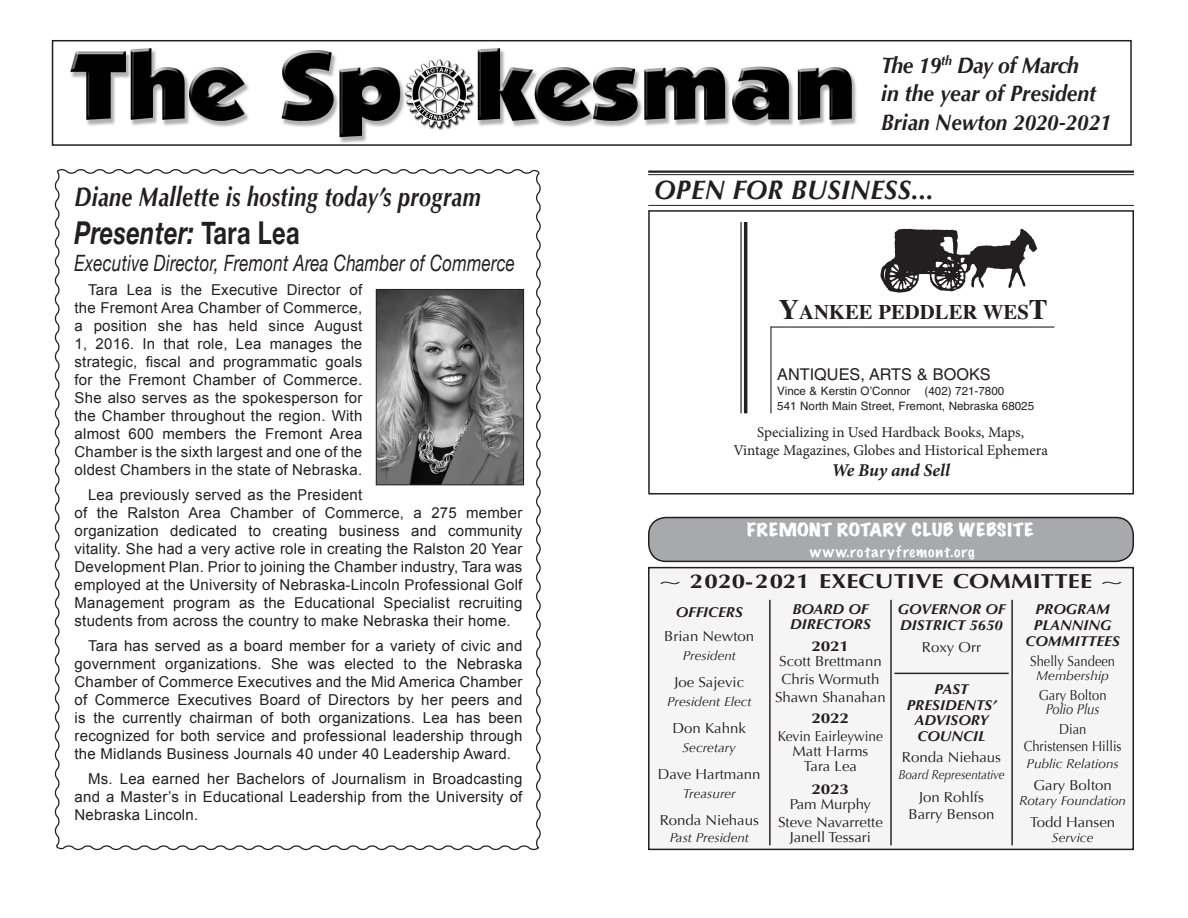
<style>
.page{position:relative;width:1188px;height:918px;background:#fff}
.page>*{position:absolute;margin:0;border:0;box-sizing:border-box;transform-origin:0 0}
.Subhead{font:italic 700 31.5px "Helvetica Neue";letter-spacing:.015em;color:#231f20;scale:.75 1}
.Subhead-2{font:italic 700 27px "Optima";letter-spacing:.015em;color:#231f20;scale:.8 1}
.Subhead-3{font:italic 700 27px "Optima";letter-spacing:.015em;color:#231f20;scale:.95 1}
.Subhead-4{font:italic 700 22.5px/28.5px "Optima";color:#231f20;scale:.94 1}
.Subhead-5{font:italic 22.5px "Helvetica Neue";letter-spacing:.015em;color:#231f20;scale:.75 1}
.t1{font:700 20.7px "Times";color:#231f20}
.t2{font:700 20.1px "Optima";letter-spacing:.005em;color:#231f20;scale:1.2 1}
.t3{font:italic 700 18px "Minion Pro";letter-spacing:-.01em;color:#231f20}
.Subhead-6{font:expanded 16.5px "Marker Felt";letter-spacing:.04em;color:#fff;scale:1.15 1}
.t4{font:16.2px "Helvetica";color:#231f20}
.Subhead-7{font:15px/18px "Arial";letter-spacing:.015em;color:#231f20;text-align:justify}
.t5{font:15px/18px "Minion Pro";color:#231f20;text-align:center}
.Subhead-8{font:14.4px/15.1px "Optima";color:#231f20;text-align:center;scale:1.04 1}
.Subhead-9{font:italic 700 14.4px/15.5px "Optima";color:#231f20;scale:1.04 1}
.Subhead-10{font:14.4px/17.1px "Optima";color:#231f20;text-align:center;scale:.9 1}
.Subhead-11{font:14.4px/15.1px "Optima";color:#231f20;text-align:center;scale:.95 1}
.t6{font:700 14.4px "Optima";letter-spacing:-.015em;color:#231f20;scale:1.2 1}
.t7{font:italic 14.4px "Optima";color:#231f20;scale:.9 1}
.Subhead-12{font:100 13.5px "Marker Felt";letter-spacing:.07em;color:#fff;scale:1.15 1}
.t8{font:italic 12.9px "Optima";color:#231f20;scale:1.04 1}
.t9{font:italic 12.9px "Optima";color:#231f20;scale:.9 1}
.t10{font:11.55px/15.1px "Helvetica";color:#231f20}
.s1{font-style:normal}
.s2{font-size:28.05px}
.s3{font-weight:400}
</style>
<div class="page">
<img style="left:70px;top:48px;width:786px;height:95px">
<div style="left:52px;top:40px;width:1080px;height:106px;border:2px solid #231f20"></div>
<hr style="left:648px;top:171px;width:486px;height:2px;background:#231f20">
<hr style="left:648px;top:174px;width:486px;height:1px;background:#231f20">
<hr style="left:648px;top:205px;width:486px;height:1px;background:#231f20">
<div style="left:648px;top:210px;width:486px;height:285px;border:2px solid #231f20"></div>
<hr style="left:744px;top:223px;width:3px;height:190px;background:#231f20">
<hr style="left:740px;top:223px;width:2px;height:190px;background:#231f20">
<hr style="left:770px;top:327px;width:2px;height:86px;background:#231f20">
<hr style="left:771px;top:327px;width:283px;height:1px;background:#231f20">
<img style="left:880px;top:228px;width:157px;height:65px">
<div style="left:649px;top:568px;width:484px;height:281px;background:#f5f5f6"></div>
<div style="left:648px;top:567px;width:486px;height:283px;border:2px solid #231f20"></div>
<hr style="left:894px;top:673px;width:115px;height:1px;background:#231f20">
<hr style="left:769px;top:600px;width:2px;height:245px;background:#231f20">
<hr style="left:890px;top:600px;width:2px;height:245px;background:#231f20">
<hr style="left:1011px;top:600px;width:2px;height:245px;background:#231f20">
<div style="left:649px;top:518px;width:484px;height:43px;background:#a8a9ad;border-radius:17px"></div>
<div style="left:648px;top:517px;width:486px;height:45px;border:2px solid #231f20;border-radius:17px"></div>
<svg style="left:54px;top:169px;width:487px;height:682px"></svg>
<img style="left:378px;top:291px;width:144px;height:192px">
<div style="left:376px;top:289px;width:148px;height:196px;border:1px solid #231f20"></div>
<p class="Subhead-2" style="left:75px;top:181px;width:509px">Diane Mallette is hosting today’s program</p>
<p class="Subhead" style="left:75px;top:208px;width:302px">Presenter: <span class="s1">Tara Lea</span></p>
<p class="Subhead-5" style="left:75px;top:246px;width:589px">Executive Director, Fremont Area Chamber of Commerce</p>
<p class="Subhead-7" style="left:75px;top:281px;width:289px;text-indent:14px">Tara Lea is the Executive Director of the Fremont Area Chamber of Commerce, a position she has held since August 1, 2016. In that role, Lea manages the strategic, fiscal and programmatic goals for the Fremont Chamber of Commerce.<br>She also serves as the spokesperson for the Chamber throughout the region. With almost 600 members the Fremont Area Chamber is the sixth largest and one of the oldest Chambers in the state of Nebraska.</p>
<p class="Subhead-7" style="left:75px;top:486px;width:449px;text-align:left;text-indent:14px">Lea previously served as the President<br>of the Ralston Area Chamber of Commerce, a 275 member organization dedicated to creating business and community vitality. She had a very active role in creating the Ralston 20 Year Development Plan. Prior to joining the Chamber industry, Tara was employed at the University of Nebraska-Lincoln Professional Golf Management program as the Educational Specialist recruiting students from across the country to make Nebraska their home.</p>
<p class="Subhead-7" style="left:75px;top:637px;width:449px;text-indent:14px">Tara has served as a board member for a variety of civic and government organizations. She was elected to the Nebraska Chamber of Commerce Executives and the Mid America Chamber of Commerce Executives Board of Directors by her peers and is the currently chairman of both organizations. Lea has been recognized for both service and professional leadership through the Midlands Business Journals 40 under 40 Leadership Award.</p>
<p class="Subhead-7" style="left:75px;top:770px;width:449px;text-indent:14px">Ms. Lea earned her Bachelors of Journalism in Broadcasting and a Master’s in Educational Leadership from the University of Nebraska Lincoln.</p>
<p class="Subhead-4" style="left:881px;top:51px;width:247px">The 19<sup>th</sup> Day of March<br>in the year of President<br>Brian Newton 2020-2021</p>
<p class="t10" style="left:777px;top:111px;width:229px">Vince &amp; Kerstin O’Connor (402) 721-7800</p>
<p class="Subhead-3" style="left:654px;top:174px;width:296px">OPEN FOR BUSINESS...</p>
<p class="t1" style="left:779px;top:299px;width:270px"><span class="s2">Y</span>ANKEE PEDDLER WES<span class="s2">T</span></p>
<p class="t4" style="left:777px;top:365px;width:215px">ANTIQUES, ARTS &amp; BOOKS</p>
<p class="t10" style="left:777px;top:383px;width:259px">Vince &amp; Kerstin O’Connor (402) 721-7800<br>541 North Main Street, Fremont, Nebraska 68025</p>
<p class="t5" style="left:733px;top:423px;width:316px">Specializing in Used Hardback Books, Maps,<br>Vintage Magazines, Globes and Historical Ephemera</p>
<p class="t3" style="left:832px;top:458px;width:120px">We Buy and Sell</p>
<p class="Subhead-6" style="left:747px;top:516px;width:251px">FREMONT ROTARY CLUB WEBSITE</p>
<p class="Subhead-12" style="left:810px;top:541px;width:145px">www.rotaryfremont.org</p>
<p class="t2" style="left:657px;top:570px;width:391px"><span class="s3">~</span> 2020-2021 EXECUTIVE COMMITTEE <span class="s3">~</span></p>
<p class="Subhead-9" style="left:676px;top:604px;width:66px">OFFICERS</p>
<p class="Subhead-8" style="left:664px;top:629px;width:88px">Brian Newton</p>
<p class="t8" style="left:683px;top:648px;width:53px">President</p>
<p class="Subhead-8" style="left:674px;top:675px;width:69px">Joe Sajevic</p>
<p class="t8" style="left:667px;top:694px;width:83px">President Elect</p>
<p class="Subhead-8" style="left:673px;top:721px;width:72px">Don Kahnk</p>
<p class="t8" style="left:683px;top:740px;width:53px">Secretary</p>
<p class="Subhead-8" style="left:658px;top:767px;width:100px">Dave Hartmann</p>
<p class="t8" style="left:683px;top:786px;width:52px">Treasurer</p>
<p class="Subhead-8" style="left:660px;top:813px;width:97px">Ronda Niehaus</p>
<p class="t8" style="left:670px;top:830px;width:78px">Past President</p>
<p class="Subhead-9" style="left:790px;top:602px;width:79px">BOARD OF<br>DIRECTORS</p>
<p class="t6" style="left:812px;top:637px;width:33px">2021</p>
<p class="Subhead-8" style="left:779px;top:653px;width:100px">Scott Brettmann</p>
<p class="Subhead-8" style="left:781px;top:672px;width:96px">Chris Wormuth</p>
<p class="Subhead-8" style="left:775px;top:690px;width:108px">Shawn Shanahan</p>
<p class="t6" style="left:812px;top:710px;width:33px">2022</p>
<p class="Subhead-11" style="left:778px;top:729px;width:112px">Kevin Eairleywine<br>Matt Harms<br>Tara Lea</p>
<p class="t6" style="left:812px;top:780px;width:33px">2023</p>
<p class="Subhead-8" style="left:790px;top:797px;width:80px">Pam Murphy</p>
<p class="Subhead-8" style="left:778px;top:815px;width:102px">Steve Navarrette<br>Janell Tessari</p>
<p class="Subhead-9" style="left:898px;top:602px;width:105px">GOVERNOR OF<br>DISTRICT 5650</p>
<p class="Subhead-8" style="left:922px;top:640px;width:58px">Roxy Orr</p>
<p class="Subhead-9" style="left:907px;top:682px;width:88px;text-align:center">PAST<br>PRESIDENTS’<br>ADVISORY<br>COUNCIL</p>
<p class="Subhead-8" style="left:902px;top:750px;width:97px">Ronda Niehaus</p>
<p class="t9" style="left:898px;top:767px;width:120px">Board Representative</p>
<p class="Subhead-8" style="left:909px;top:789px;width:84px;line-height:16.8px">Jon Rohlfs<br>Barry Benson</p>
<p class="Subhead-9" style="left:1026px;top:602px;width:92px;text-align:center">PROGRAM<br>PLANNING<br>COMMITTEES</p>
<p class="Subhead-10" style="left:1030px;top:653px;width:96px">Shelly Sandeen</p>
<p class="t8" style="left:1036px;top:668px;width:71px">Membership</p>
<p class="Subhead-10" style="left:1039px;top:686px;width:77px">Gary Bolton</p>
<p class="t7" style="left:1046px;top:701px;width:61px">Polio Plus</p>
<p class="Subhead-10" style="left:1024px;top:720px;width:110px">Dian<br>Christensen Hillis</p>
<p class="t8" style="left:1027px;top:756px;width:90px">Public Relations</p>
<p class="Subhead-8" style="left:1034px;top:778px;width:77px">Gary Bolton</p>
<p class="t8" style="left:1019px;top:793px;width:104px">Rotary Foundation</p>
<p class="Subhead-8" style="left:1030px;top:815px;width:83px">Todd Hansen</p>
<p class="t8" style="left:1052px;top:830px;width:41px">Service</p>
</div>
